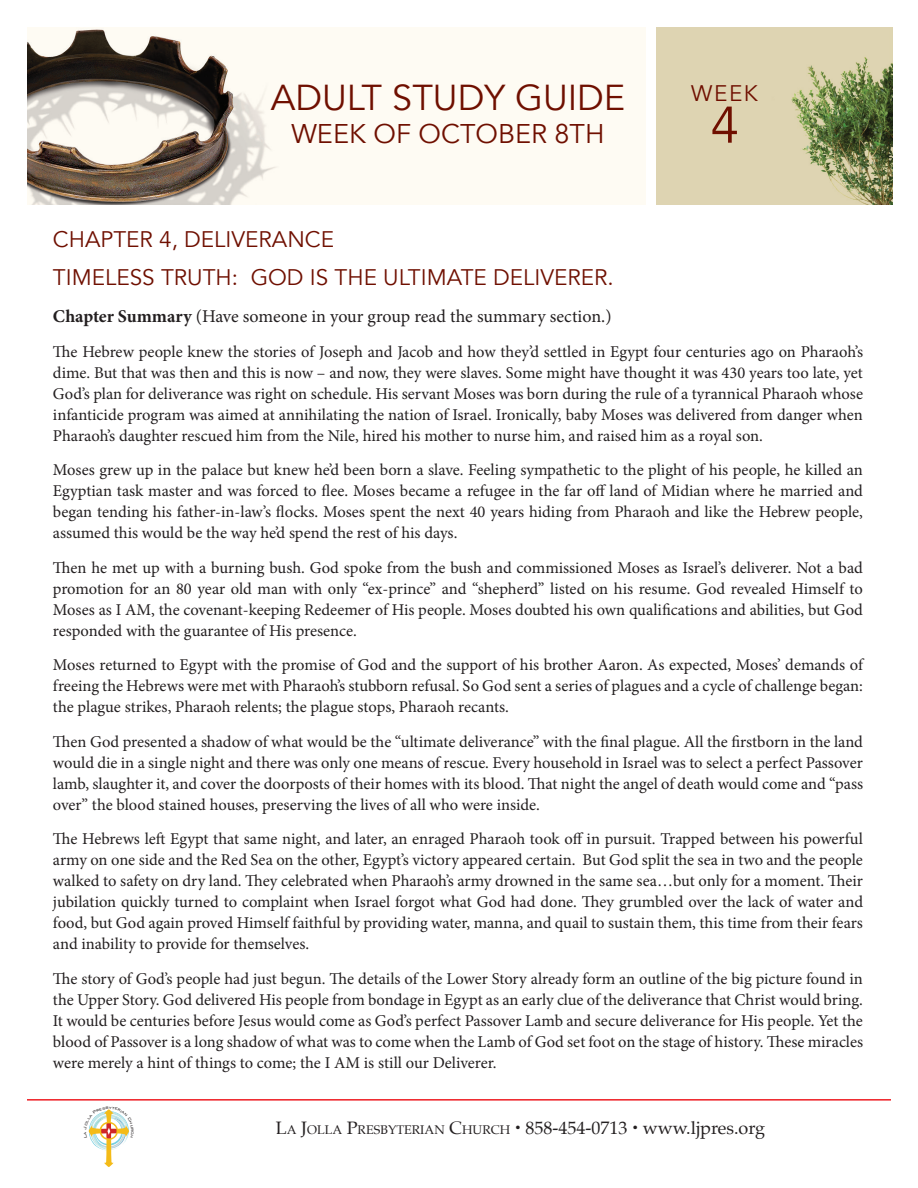
<style>
.page{position:relative;width:918px;height:1188px;background:#fff}
.page>*{position:absolute;margin:0;border:0;box-sizing:border-box;transform-origin:0 0}
.t1{font:51px "Avenir";color:#6f0f00}
.t2{font:36px "Avenir";color:#6f0f00}
.t3{font:27px "Avenir";color:#6f0f00}
.t4{font:22.5px/37.5px "Avenir";color:#6f0f00}
.t5{font:18px "Minion Pro";letter-spacing:-.005em;color:#231f20}
.t6{font:18px "Palatino";color:#231f20}
.t7{font:16.5px/21px "Minion Pro";color:#231f20;text-align:justify}
.s1{font-weight:700}
.s2{font-style:inherit}
.s3{font-size:12.6px}
</style>
<div class="page">
<img style="left:27px;top:27px;width:619px;height:177px">
<img style="left:656px;top:27px;width:237px;height:177px">
<hr style="left:27px;top:1099px;width:864px;height:2px;background:#ee1d23">
<svg style="left:88px;top:1109px;width:41px;height:58px"></svg>
<h2 class="t2" style="left:271px;top:76px;width:356px">ADULT STUDY GUIDE</h2>
<h3 class="t3" style="left:292px;top:117px;width:315px">WEEK OF OCTOBER 8TH</h3>
<h3 class="t4" style="left:691px;top:75px;width:68px">WEEK</h3>
<h1 class="t1" style="left:711px;top:95px;width:30px">4</h1>
<h3 class="t4" style="left:53px;top:221px;width:562px">CHAPTER 4, DELIVERANCE<br>TIMELESS TRUTH: GOD IS THE ULTIMATE DELIVERER.</h3>
<p class="t5" style="left:53px;top:304px;width:560px"><span class="s1">Chapter Summary</span> (Have someone in your group read the summary section.)</p>
<p class="t7" style="left:53px;top:341px;width:812px">The Hebrew people knew the stories of Joseph and Jacob and how they’d settled in Egypt four centuries ago on Pharaoh’s dime. But that was then and this is now – and now, they were slaves. Some might have thought it was 430 years too late, yet God’s plan for deliverance was right on schedule. His servant Moses was born during the rule of a tyrannical Pharaoh whose infanticide program was aimed at annihilating the nation of Israel. Ironically, baby Moses was delivered from danger when Pharaoh’s daughter rescued him from the Nile, hired his mother to nurse him, and raised him as a royal son.</p>
<p class="t7" style="left:53px;top:459px;width:812px">Moses grew up in the palace but knew he’d been born a slave. Feeling sympathetic to the plight of his people, he killed an Egyptian task master and was forced to flee. Moses became a refugee in the far off land of Midian where he married and began tending his father-in-law’s flocks. Moses spent the next 40 years hiding from Pharaoh and like the Hebrew people, assumed this would be the way he’d spend the rest of his days.</p>
<p class="t7" style="left:53px;top:557px;width:812px">Then he met up with a burning bush. God spoke from the bush and commissioned Moses as Israel’s deliverer. Not a bad promotion for an 80 year old man with only “ex-prince” and “shepherd” listed on his resume. God revealed Himself to Moses as I AM, the covenant-keeping Redeemer of His people. Moses doubted his own qualifications and abilities, but God responded with the guarantee of His presence.</p>
<p class="t7" style="left:53px;top:655px;width:812px">Moses returned to Egypt with the promise of God and the support of his brother Aaron. As expected, Moses’ demands of freeing the Hebrews were met with Pharaoh’s stubborn refusal. So God sent a series of plagues and a cycle of challenge began: the plague strikes, Pharaoh relents; the plague stops, Pharaoh recants.</p>
<p class="t7" style="left:53px;top:731px;width:812px">Then God presented a shadow of what would be the “ultimate deliverance” with the final plague. All the firstborn in the land would die in a single night and there was only one means of rescue. Every household in Israel was to select a perfect Passover lamb, slaughter it, and cover the doorposts of their homes with its blood. That night the angel of death would come and “pass over” the blood stained houses, preserving the lives of all who were inside.</p>
<p class="t7" style="left:53px;top:829px;width:812px">The Hebrews left Egypt that same night, and later, an enraged Pharaoh took off in pursuit. Trapped between his powerful army on one side and the Red Sea on the other, Egypt’s victory appeared certain. But God split the sea in two and the people walked to safety on dry land. They celebrated when Pharaoh’s army drowned in the same sea…but only for a moment. Their jubilation quickly turned to complaint when Israel forgot what God had done. They grumbled over the lack of water and food, but God again proved Himself faithful by providing water, manna, and quail to sustain them, this time from their fears and inability to provide for themselves.</p>
<p class="t7" style="left:53px;top:968px;width:812px">The story of God’s people had just begun. The details of the Lower Story already form an outline of the big picture found in the Upper Story. God delivered His people from bondage in Egypt as an early clue of the deliverance that Christ would bring.<br>It would be centuries before Jesus would come as God’s perfect Passover Lamb and secure deliverance for His people. Yet the blood of Passover is a long shadow of what was to come when the Lamb of God set foot on the stage of history. These miracles were merely a hint of things to come; the I AM is still our Deliverer.</p>
<p class="t6" style="left:276px;top:1113px;width:491px"><span class="s2">L</span><span class="s3">A</span> <span class="s2">J</span><span class="s3">OLLA</span> <span class="s2">P</span><span class="s3">RESBYTERIAN</span> <span class="s2">C</span><span class="s3">HURCH</span> <sup>•</sup> 858-454-0713 <sup>•</sup> www.ljpres.org</p>
</div>
